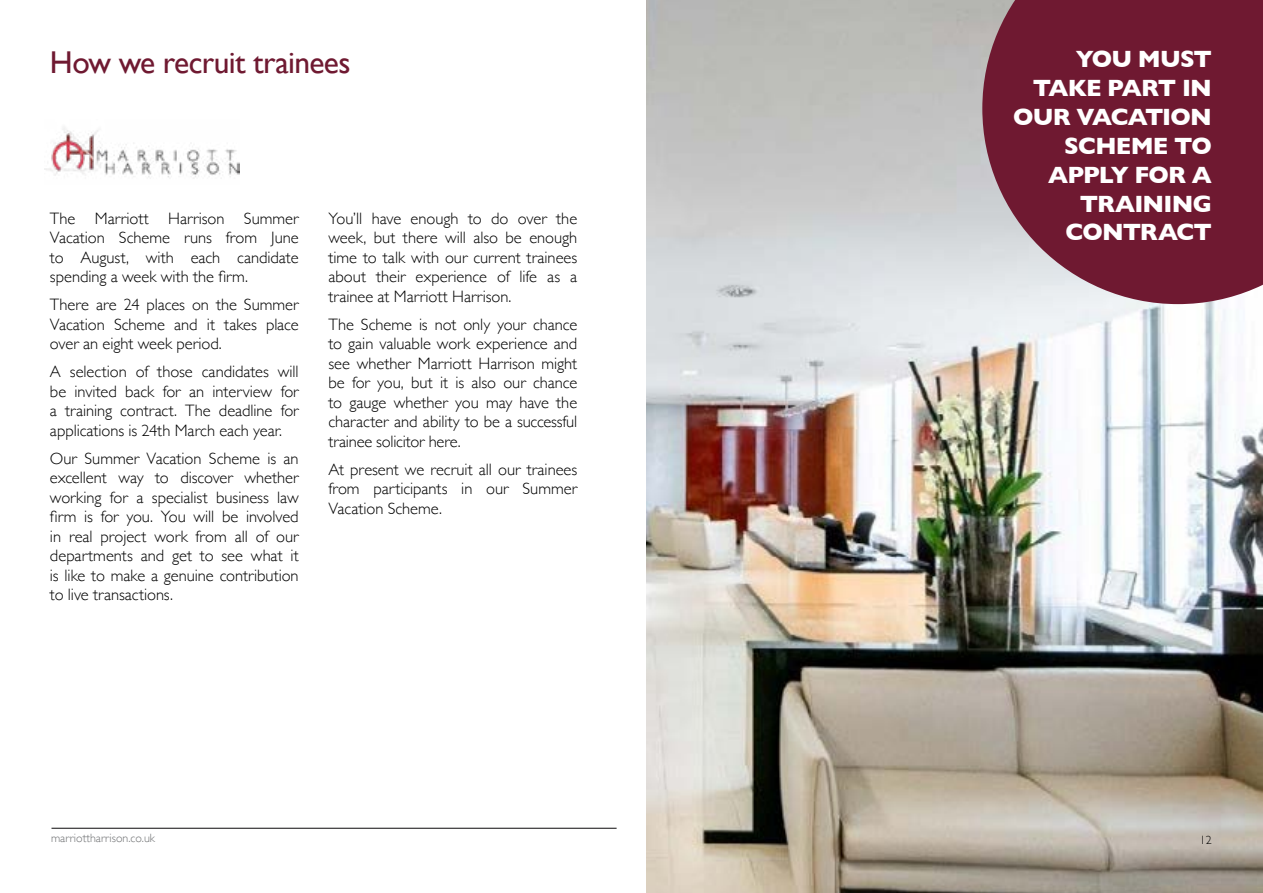
<style>
.page{position:relative;width:1263px;height:893px;background:#fff}
.page>*{position:absolute;margin:0;border:0;box-sizing:border-box;transform-origin:0 0}
.t1{font:31.5px "Gill Sans";letter-spacing:-.02em;color:#6f1931}
.t2{font:700 24px/28.8px "Gill Sans";letter-spacing:-.035em;color:#fff;text-align:right}
.t3{font:300 16.5px/19.5px "Gill Sans";letter-spacing:-.005em;color:#000;text-align:justify}
.t4{font:300 12px "Gill Sans";color:#6e7072}
.t5{font:300 12px "Gill Sans";color:#000}
</style>
<div class="page">
<img style="left:45px;top:127px;width:195px;height:52px">
<img style="left:646px;top:0;width:617px;height:893px">
<svg style="left:982px;top:0;width:281px;height:304px;background:#7b2f45"></svg>
<hr style="left:51px;top:828px;width:566px;height:1px;background:#0b0a0b">
<h1 class="t1" style="left:50px;top:44px;width:302px">How we recruit trainees</h1>
<p class="t3" style="left:50px;top:208px;width:250px">The Marriott Harrison Summer Vacation Scheme runs from June to August, with each candidate spending a week with the firm.</p>
<p class="t3" style="left:50px;top:294px;width:250px">There are 24 places on the Summer Vacation Scheme and it takes place over an eight week period.</p>
<p class="t3" style="left:50px;top:361px;width:250px">A selection of those candidates will be invited back for an interview for a training contract. The deadline for applications is 24th March each year.</p>
<p class="t3" style="left:50px;top:448px;width:250px">Our Summer Vacation Scheme is an excellent way to discover whether working for a specialist business law firm is for you. You will be involved in real project work from all of our departments and get to see what it is like to make a genuine contribution to live transactions.</p>
<p class="t3" style="left:328px;top:208px;width:250px">You’ll have enough to do over the week, but there will also be enough time to talk with our current trainees about their experience of life as a trainee at Marriott Harrison.</p>
<p class="t3" style="left:328px;top:314px;width:250px">The Scheme is not only your chance to gain valuable work experience and see whether Marriott Harrison might be for you, but it is also our chance to gauge whether you may have the character and ability to be a successful trainee solicitor here.</p>
<p class="t3" style="left:328px;top:459px;width:250px">At present we recruit all our trainees from participants in our Summer Vacation Scheme.</p>
<h2 class="t2" style="left:1013px;top:44px;width:200px">YOU MUST<br>TAKE PART IN<br>OUR VACATION<br>SCHEME TO<br>APPLY FOR A<br>TRAINING<br>CONTRACT</h2>
<p class="t4" style="left:51px;top:828px;width:105px">marriottharrison.co.uk</p>
<p class="t5" style="left:1200px;top:830px;width:13px">12</p>
</div>
